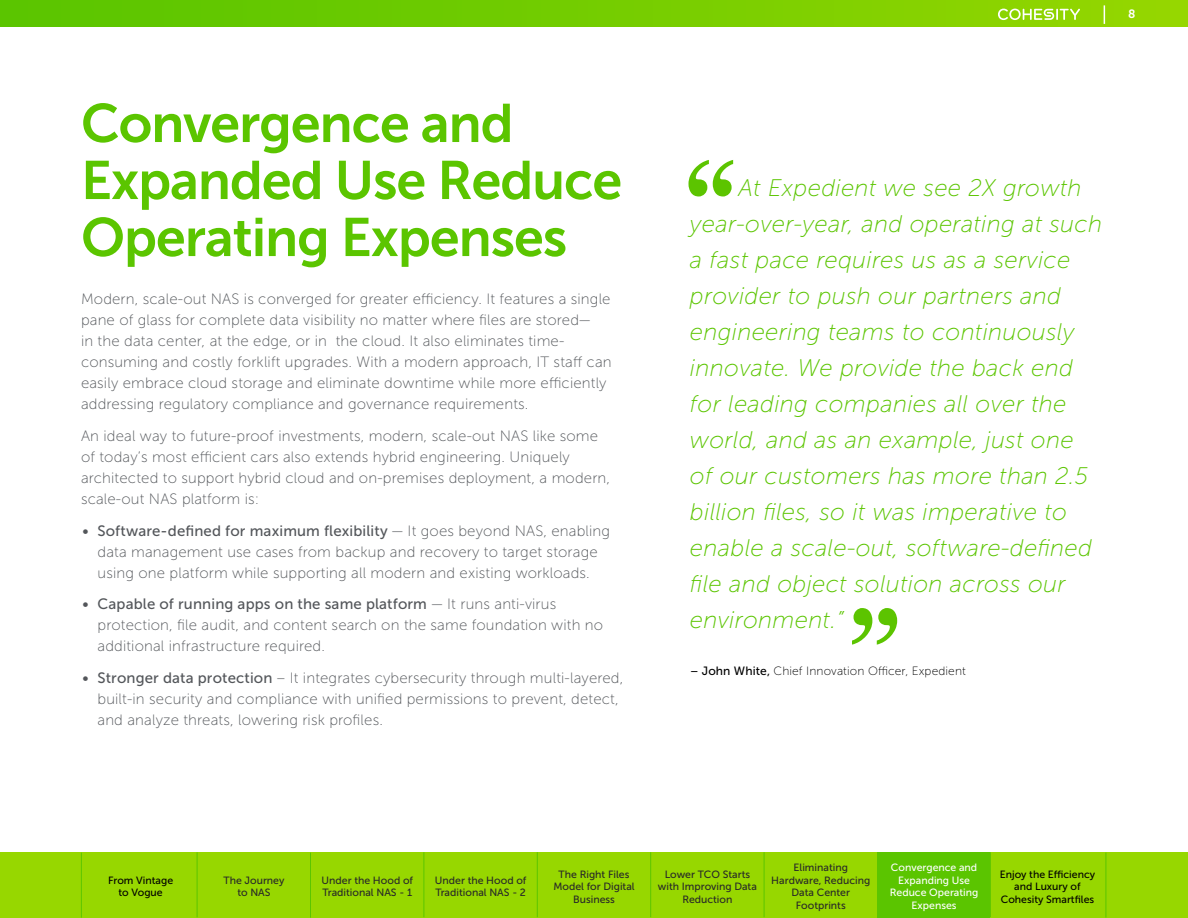
<style>
.page{position:relative;width:1188px;height:918px;background:#fff}
.page>*{position:absolute;margin:0;border:0;box-sizing:border-box;transform-origin:0 0}
.t1{font:54px/57px "Museo Sans 700";letter-spacing:-.02em;color:#5bc500}
.t2{font:italic 24px/36px "Museo Sans 100";letter-spacing:.01em;color:#5bc500}
.t3{font:15px/21px "Museo Sans 100";letter-spacing:.01em;color:#53565a}
.t4{font:15px "Museo Sans 500";letter-spacing:.01em;color:#53565a}
.t5{font:12px "Museo Sans 100";letter-spacing:.01em;color:#000}
.t6{font:12px "Museo Sans 700";color:#fff}
.t7{font:10.5px/12.6px "Museo Sans 500";color:#282828;text-align:center}
.t8{font:10.5px/12.6px "Museo Sans 500";color:#000;text-align:center}
.t9{font:10.5px/12.6px "Museo Sans 500";color:#fff;text-align:center}
.s1{font-family:"Museo Sans 100"}
.s2{font-family:"Museo Sans 500"}
</style>
<div class="page">
<div style="left:0;top:852px;width:1188px;height:66px;background:#97d700"></div>
<div style="left:878px;top:852px;width:112px;height:66px;background:#5bc500"></div>
<hr style="left:197px;top:852px;width:1px;height:65px;background:#5bc500">
<hr style="left:310px;top:853px;width:1px;height:65px;background:#5bc500">
<hr style="left:424px;top:852px;width:1px;height:65px;background:#5bc500">
<hr style="left:537px;top:852px;width:1px;height:65px;background:#5bc500">
<hr style="left:650px;top:852px;width:1px;height:65px;background:#5bc500">
<hr style="left:764px;top:852px;width:1px;height:65px;background:#5bc500">
<hr style="left:877px;top:852px;width:1px;height:65px;background:#5bc500">
<hr style="left:990px;top:852px;width:1px;height:65px;background:#5bc500">
<hr style="left:81px;top:853px;width:1px;height:65px;background:#5bc500">
<hr style="left:1106px;top:853px;width:1px;height:65px;background:#5bc500">
<div style="left:0;top:0;width:1188px;height:27px;background:linear-gradient(to right,#57c400,#94d601)"></div>
<svg style="left:998px;top:9px;width:82px;height:11px"></svg>
<svg style="left:1104px;top:5px;width:1px;height:19px"></svg>
<svg style="left:688px;top:160px;width:45px;height:36px"></svg>
<svg style="left:852px;top:608px;width:45px;height:37px"></svg>
<h1 class="t1" style="left:81px;top:95px;width:543px">Convergence and<br>Expanded Use Reduce<br>Operating Expenses</h1>
<p class="t3" style="left:81px;top:289px;width:532px">Modern, scale-out NAS is converged for greater efficiency. It features a single pane of glass for complete data visibility no matter where files are stored—<br>in the data center, at the edge, or in the cloud. It also eliminates time&shy;consuming and costly forklift upgrades. With a modern approach, IT staff can easily embrace cloud storage and eliminate downtime while more efficiently addressing regulatory compliance and governance requirements.</p>
<p class="t3" style="left:81px;top:425px;width:531px">An ideal way to future-proof investments, modern, scale-out NAS like some of today’s most efficient cars also extends hybrid engineering. Uniquely architected to support hybrid cloud and on-premises deployment, a modern, scale-out NAS platform is:</p>
<p class="t4" style="left:82px;top:522px;width:529px">• Software-defined for maximum flexibility <span class="s1">— It goes beyond NAS, enabling</span></p>
<p class="t3" style="left:98px;top:541px;width:502px">data management use cases from backup and recovery to target storage using one platform while supporting all modern and existing workloads.</p>
<p class="t4" style="left:82px;top:596px;width:475px">• Capable of running apps on the same platform <span class="s1">— It runs anti-virus</span></p>
<p class="t3" style="left:98px;top:615px;width:507px">protection, file audit, and content search on the same foundation with no additional infrastructure required.</p>
<p class="t3" style="left:98px;top:668px;width:527px;text-indent:-15px"><span class="s2">• Stronger data protection</span> – It integrates cybersecurity through multi-layered, built-in security and compliance with unified permissions to prevent, detect, and analyze threats, lowering risk profiles.</p>
<p class="t6" style="left:1128px;top:8px;width:9px">8</p>
<p class="t2" style="left:690px;top:170px;width:414px;text-indent:49px">At Expedient we see 2X growth year-over-year, and operating at such a fast pace requires us as a service provider to push our partners and engineering teams to continuously innovate. We provide the back end for leading companies all over the world, and as an example, just one of our customers has more than 2.5 billion files, so it was imperative to enable a scale-out, software-defined file and object solution across our environment.”</p>
<p class="t5" style="left:690px;top:665px;width:277px"><span class="s2">– John White,</span> Chief Innovation Officer, Expedient</p>
<p class="t8" style="left:108px;top:874px;width:67px">From Vintage to Vogue</p>
<p class="t7" style="left:223px;top:874px;width:63px">The Journey to NAS</p>
<p class="t7" style="left:322px;top:874px;width:93px;text-align:left">Under the Hood of<br>Traditional NAS - 1</p>
<p class="t7" style="left:435px;top:874px;width:93px;text-align:left">Under the Hood of<br>Traditional NAS - 2</p>
<p class="t7" style="left:553px;top:868px;width:83px">The Right Files<br>Model for Digital<br>Business</p>
<p class="t7" style="left:658px;top:868px;width:101px">Lower TCO Starts with Improving Data<br>Reduction</p>
<p class="t7" style="left:771px;top:861px;width:100px">Eliminating<br>Hardware, Reducing<br>Data Center<br>Footprints</p>
<p class="t9" style="left:890px;top:861px;width:90px">Convergence and<br>Expanding Use<br>Reduce Operating<br>Expenses</p>
<p class="t8" style="left:1000px;top:868px;width:97px">Enjoy the Efficiency and Luxury of<br>Cohesity Smartfiles</p>
</div>
